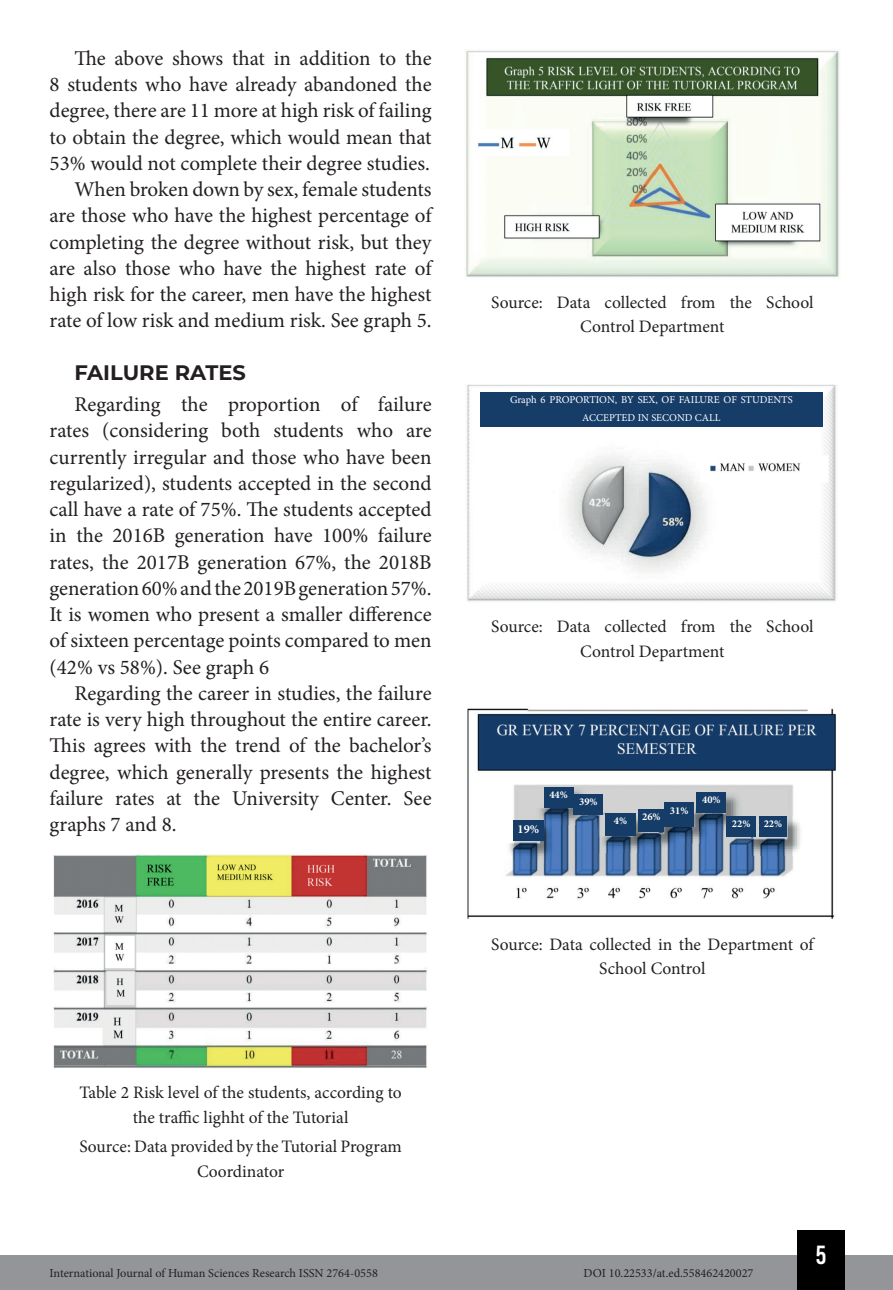
<style>
.page{position:relative;width:893px;height:1290px;background:#fff}
.page>*{position:absolute;margin:0;border:0;box-sizing:border-box;transform-origin:0 0}
.t1{font:26.25px "Bebas Kai";color:#fff}
.TXT{font:21px/26.2px "Minion Pro";color:#231f20;text-align:justify}
.TITULO{font:700 21px "Montserrat";color:#231f20}
.INFO{font:17.5px/24.5px "Minion Pro";color:#231f20;text-align:center}
.t2{font:12.25px "Minion Pro";color:#231f20}
.Tabela{font:700 12.25px "Minion Pro";color:#fff}
.INFO-2{font:10.5px/17.5px "Minion Pro";color:#fff;text-align:center}
.Tabela-2{font:700 10.5px "Minion Pro";color:#fff}
</style>
<div class="page">
<div style="left:0;top:1255px;width:893px;height:35px;background:#939598"></div>
<div style="left:797px;top:1230px;width:48px;height:60px;background:#000"></div>
<img style="left:53px;top:854px;width:374px;height:215px">
<img style="left:466px;top:50px;width:374px;height:227px">
<img style="left:467px;top:384px;width:369px;height:218px">
<img style="left:467px;top:708px;width:369px;height:211px">
<div style="left:480px;top:392px;width:342px;height:35px;background:#163c68"></div>
<div style="left:513px;top:820px;width:31px;height:21px;background:#163c68"></div>
<div style="left:544px;top:787px;width:29px;height:21px;background:#163c68"></div>
<div style="left:573px;top:794px;width:30px;height:21px;background:#163c68"></div>
<div style="left:605px;top:813px;width:31px;height:22px;background:#163c68"></div>
<div style="left:638px;top:809px;width:26px;height:23px;background:#163c68"></div>
<div style="left:664px;top:803px;width:30px;height:24px;background:#163c68"></div>
<div style="left:696px;top:792px;width:30px;height:21px;background:#163c68"></div>
<div style="left:726px;top:816px;width:30px;height:21px;background:#163c68"></div>
<div style="left:759px;top:816px;width:28px;height:21px;background:#163c68"></div>
<p class="TXT" style="left:50px;top:45px;width:384px;text-indent:25px">The above shows that in addition to the 8 students who have already abandoned the degree, there are 11 more at high risk of failing to obtain the degree, which would mean that 53% would not complete their degree studies.</p>
<p class="TXT" style="left:50px;top:176px;width:383px;text-indent:25px">When broken down by sex, female students are those who have the highest percentage of completing the degree without risk, but they are also those who have the highest rate of high risk for the career, men have the highest rate of low risk and medium risk. See graph 5.</p>
<p class="TITULO" style="left:74px;top:357px;width:173px">FAILURE RATES</p>
<p class="TXT" style="left:50px;top:391px;width:384px;text-indent:25px">Regarding the proportion of failure rates (considering both students who are currently irregular and those who have been regularized), students accepted in the second call have a rate of 75%. The students accepted in the 2016B generation have 100% failure rates, the 2017B generation 67%, the 2018B generation 60% and the 2019B generation 57%.<br>It is women who present a smaller difference of sixteen percentage points compared to men (42% vs 58%). See graph 6</p>
<p class="TXT" style="left:50px;top:680px;width:383px;text-indent:25px">Regarding the career in studies, the failure rate is very high throughout the entire career.<br>This agrees with the trend of the bachelor’s degree, which generally presents the highest failure rates at the University Center. See graphs 7 and 8.</p>
<p class="INFO" style="left:79px;top:1080px;width:324px">Table 2 Risk level of the students, according to the traffic lighht of the Tutorial</p>
<p class="INFO" style="left:79px;top:1134px;width:324px">Source: Data provided by the Tutorial Program<br>Coordinator</p>
<p class="INFO" style="left:491px;top:290px;width:324px">Source: Data collected from the School<br>Control Department</p>
<p class="INFO-2" style="left:510px;top:391px;width:284px">Graph 6 PROPORTION, BY SEX, OF FAILURE OF STUDENTS<br>ACCEPTED IN SECOND CALL</p>
<p class="INFO" style="left:491px;top:614px;width:324px">Source: Data collected from the School<br>Control Department</p>
<p class="Tabela" style="left:518px;top:820px;width:23px">19%</p>
<p class="Tabela-2" style="left:549px;top:787px;width:20px">44%</p>
<p class="Tabela-2" style="left:579px;top:794px;width:20px">39%</p>
<p class="Tabela-2" style="left:614px;top:813px;width:15px">4%</p>
<p class="Tabela-2" style="left:642px;top:809px;width:20px">26%</p>
<p class="Tabela-2" style="left:670px;top:803px;width:20px">31%</p>
<p class="Tabela-2" style="left:702px;top:792px;width:20px">40%</p>
<p class="Tabela-2" style="left:732px;top:817px;width:20px">22%</p>
<p class="Tabela-2" style="left:764px;top:817px;width:20px">22%</p>
<p class="INFO" style="left:491px;top:932px;width:324px">Source: Data collected in the Department of<br>School Control</p>
<p class="t1" style="left:816px;top:1241px;width:12px">5</p>
<p class="t2" style="left:50px;top:1265px;width:330px">International Journal of Human Sciences Research ISSN 2764-0558</p>
<p class="t2" style="left:584px;top:1265px;width:171px">DOI 10.22533/at.ed.558462420027</p>
</div>
